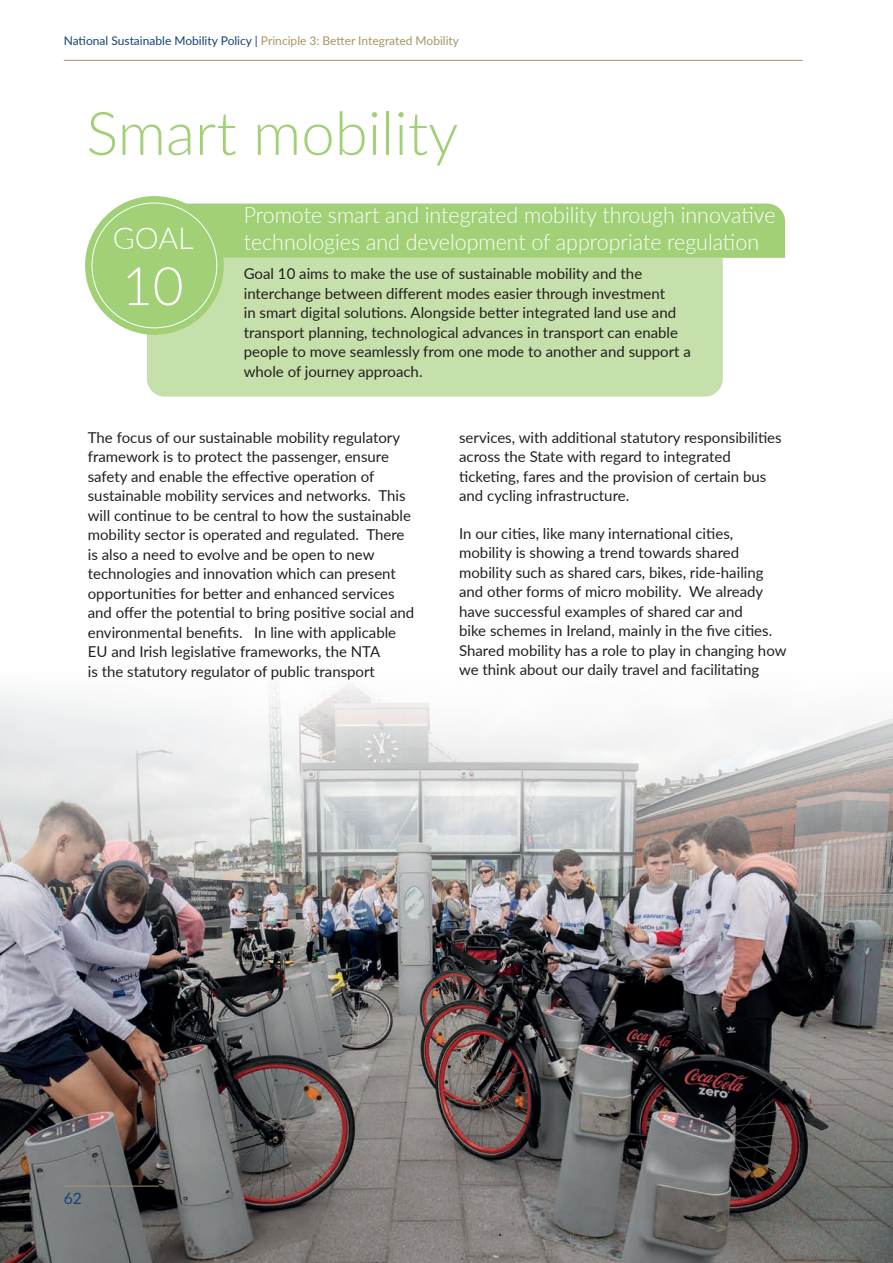
<style>
.page{position:relative;width:893px;height:1263px;background:#fff}
.page>*{position:absolute;margin:0;border:0;box-sizing:border-box;transform-origin:0 0}
.t1{font:300 60px "Lato";color:#a1d076}
.t2{font:300 53.1px "Lato";color:#fff}
.t3{font:300 30.3px "Lato";color:#fff}
.t4{font:300 22.5px/27px "Lato";color:#fff;scale:.95 1}
.t5{font:15.75px "Lato";color:#124378}
.t6{font:15px/19.5px "Lato";color:#231f20}
.t7{font:12px "Lato";color:#a89561}
.s1{color:#124378}
</style>
<div class="page">
<img style="left:0;top:684px;width:893px;height:579px">
<hr style="left:64px;top:60px;width:739px;height:1px;background:#a4966b">
<hr style="left:64px;top:1186px;width:95px;height:1px;background:#a4966b">
<div style="left:188px;top:204px;width:597px;height:54px;background:#a1d076"></div>
<div style="left:147px;top:258px;width:576px;height:139px;background:#c5e0aa"></div>
<svg style="left:85px;top:196px;width:139px;height:139px;background:#a8d380"></svg>
<div style="left:92px;top:203px;width:125px;height:125px;background:#a1d076;border-radius:50%"></div>
<p class="t7" style="left:64px;top:32px;width:397px"><span class="s1">National Sustainable Mobility Policy |</span> Principle 3: Better Integrated Mobility</p>
<h1 class="t1" style="left:86px;top:92px;width:373px">Smart mobility</h1>
<h3 class="t3" style="left:113px;top:217px;width:82px">GOAL</h3>
<h2 class="t2" style="left:122px;top:249px;width:63px">10</h2>
<h3 class="t4" style="left:244px;top:201px;width:561px">Promote smart and integrated mobility through innovative technologies and development of appropriate regulation</h3>
<p class="t6" style="left:244px;top:263px;width:449px">Goal 10 aims to make the use of sustainable mobility and the interchange between different modes easier through investment<br>in smart digital solutions. Alongside better integrated land use and transport planning, technological advances in transport can enable people to move seamlessly from one mode to another and support a whole of journey approach.</p>
<p class="t6" style="left:88px;top:427px;width:328px">The focus of our sustainable mobility regulatory framework is to protect the passenger, ensure safety and enable the effective operation of sustainable mobility services and networks. This will continue to be central to how the sustainable mobility sector is operated and regulated. There is also a need to evolve and be open to new technologies and innovation which can present opportunities for better and enhanced services and offer the potential to bring positive social and environmental benefits. In line with applicable EU and Irish legislative frameworks, the NTA<br>is the statutory regulator of public transport</p>
<p class="t6" style="left:459px;top:427px;width:324px">services, with additional statutory responsibilities across the State with regard to integrated ticketing, fares and the provision of certain bus and cycling infrastructure.</p>
<p class="t6" style="left:459px;top:523px;width:329px">In our cities, like many international cities, mobility is showing a trend towards shared mobility such as shared cars, bikes, ride-hailing and other forms of micro mobility. We already have successful examples of shared car and<br>bike schemes in Ireland, mainly in the five cities.<br>Shared mobility has a role to play in changing how we think about our daily travel and facilitating</p>
<p class="t5" style="left:64px;top:1187px;width:20px">62</p>
</div>
